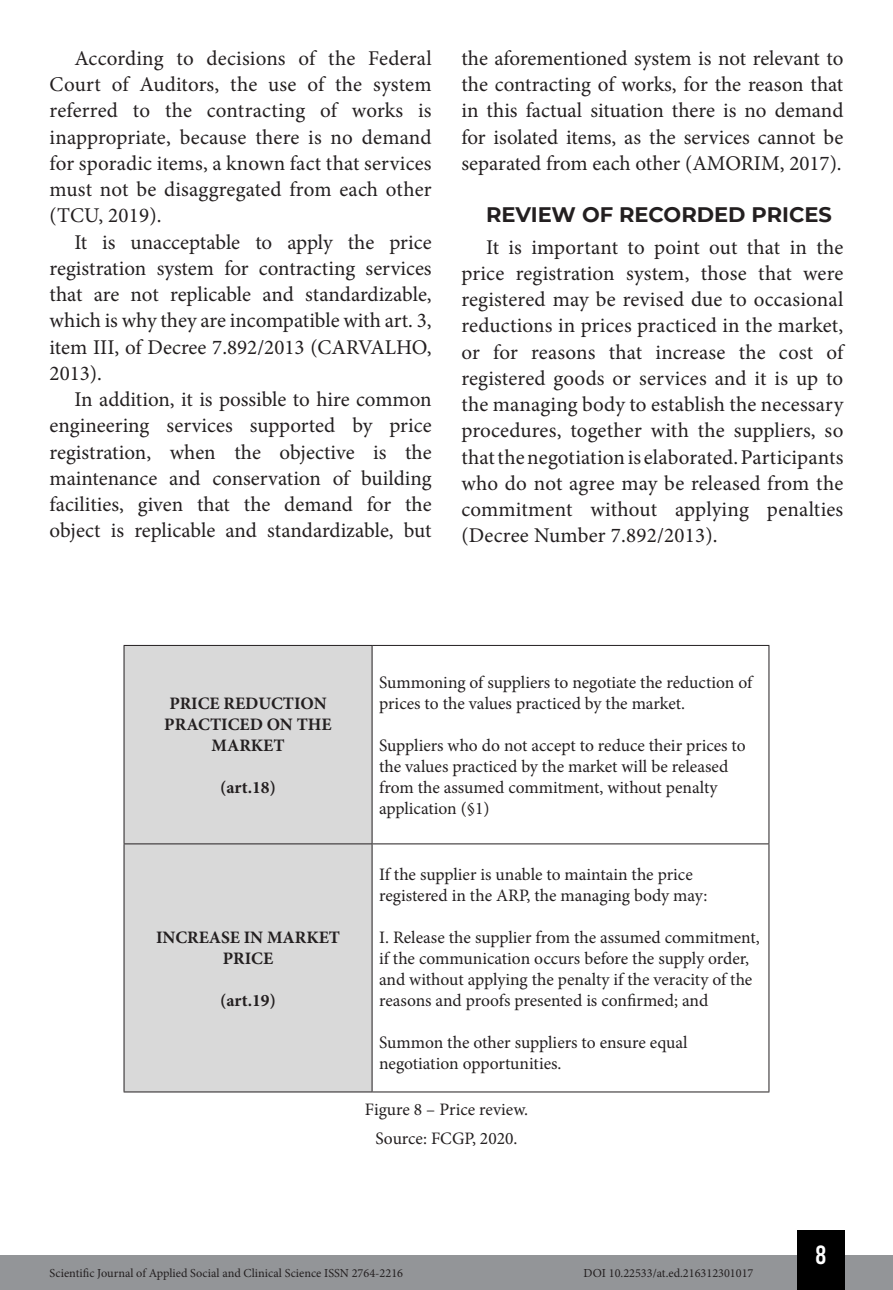
<style>
.page{position:relative;width:893px;height:1290px;background:#fff}
.page>*{position:absolute;margin:0;border:0;box-sizing:border-box;transform-origin:0 0}
.t1{font:26.25px "Bebas Kai";color:#fff}
.TXT{font:21px/26.2px "Minion Pro";color:#231f20;text-align:justify}
.TITULO{font:700 21px "Montserrat";color:#231f20}
.Tabela{font:17.5px/21px "Minion Pro";color:#231f20}
.Tabela-2{font:700 17.5px/21px "Minion Pro";color:#231f20;text-align:center}
.Info_Imagem{font:17.5px "Minion Pro";color:#231f20}
.t2{font:12.25px "Minion Pro";color:#231f20}
</style>
<div class="page">
<div style="left:0;top:1255px;width:893px;height:35px;background:#939598"></div>
<div style="left:797px;top:1230px;width:48px;height:60px;background:#000"></div>
<div style="left:125px;top:646px;width:247px;height:445px;background:#d9d9d9"></div>
<hr style="left:124px;top:645px;width:248px;height:1px;background:#231f20">
<hr style="left:124px;top:646px;width:1px;height:197px;background:#231f20">
<hr style="left:372px;top:645px;width:397px;height:1px;background:#231f20">
<hr style="left:372px;top:646px;width:1px;height:197px;background:#231f20">
<hr style="left:768px;top:646px;width:1px;height:197px;background:#231f20">
<hr style="left:124px;top:843px;width:248px;height:1px;background:#231f20">
<hr style="left:124px;top:844px;width:1px;height:247px;background:#231f20">
<hr style="left:372px;top:843px;width:397px;height:1px;background:#231f20">
<hr style="left:372px;top:844px;width:1px;height:247px;background:#231f20">
<hr style="left:768px;top:844px;width:1px;height:247px;background:#231f20">
<hr style="left:124px;top:1091px;width:248px;height:1px;background:#231f20">
<hr style="left:372px;top:1091px;width:397px;height:1px;background:#231f20">
<p class="TXT" style="left:50px;top:45px;width:384px;text-indent:25px">According to decisions of the Federal Court of Auditors, the use of the system referred to the contracting of works is inappropriate, because there is no demand for sporadic items, a known fact that services must not be disaggregated from each other (TCU, 2019).</p>
<p class="TXT" style="left:50px;top:229px;width:384px;text-indent:25px">It is unacceptable to apply the price registration system for contracting services that are not replicable and standardizable, which is why they are incompatible with art. 3, item III, of Decree 7.892/2013 (CARVALHO, 2013).</p>
<p class="TXT" style="left:50px;top:386px;width:384px;text-indent:25px">In addition, it is possible to hire common engineering services supported by price registration, when the objective is the maintenance and conservation of building facilities, given that the demand for the object is replicable and standardizable, but</p>
<p class="TXT" style="left:461px;top:45px;width:384px">the aforementioned system is not relevant to the contracting of works, for the reason that in this factual situation there is no demand for isolated items, as the services cannot be separated from each other (AMORIM, 2017).</p>
<p class="TITULO" style="left:486px;top:200px;width:347px">REVIEW OF RECORDED PRICES</p>
<p class="TXT" style="left:461px;top:234px;width:384px;text-indent:25px">It is important to point out that in the price registration system, those that were registered may be revised due to occasional reductions in prices practiced in the market, or for reasons that increase the cost of registered goods or services and it is up to the managing body to establish the necessary procedures, together with the suppliers, so that the negotiation is elaborated. Participants who do not agree may be released from the commitment without applying penalties (Decree Number 7.892/2013).</p>
<p class="Tabela-2" style="left:164px;top:693px;width:169px">PRICE REDUCTION<br>PRACTICED ON THE<br>MARKET</p>
<p class="Tabela-2" style="left:220px;top:777px;width:57px">(art.18)</p>
<p class="Tabela-2" style="left:156px;top:926px;width:186px">INCREASE IN MARKET<br>PRICE</p>
<p class="Tabela-2" style="left:220px;top:989px;width:57px">(art.19)</p>
<p class="Tabela" style="left:379px;top:672px;width:375px">Summoning of suppliers to negotiate the reduction of prices to the values practiced by the market.</p>
<p class="Tabela" style="left:379px;top:735px;width:368px">Suppliers who do not accept to reduce their prices to the values practiced by the market will be released from the assumed commitment, without penalty application (§1)</p>
<p class="Tabela" style="left:379px;top:864px;width:330px">If the supplier is unable to maintain the price registered in the ARP, the managing body may:</p>
<p class="Tabela" style="left:379px;top:927px;width:382px">I. Release the supplier from the assumed commitment, if the communication occurs before the supply order, and without applying the penalty if the veracity of the reasons and proofs presented is confirmed; and</p>
<p class="Tabela" style="left:379px;top:1032px;width:310px">Summon the other suppliers to ensure equal negotiation opportunities.</p>
<p class="Info_Imagem" style="left:365px;top:1097px;width:165px">Figure 8 – Price review.</p>
<p class="Info_Imagem" style="left:375px;top:1127px;width:144px">Source: FCGP, 2020.</p>
<p class="t2" style="left:50px;top:1265px;width:355px">Scientific Journal of Applied Social and Clinical Science ISSN 2764-2216</p>
<p class="t2" style="left:584px;top:1265px;width:171px">DOI 10.22533/at.ed.216312301017</p>
<p class="t1" style="left:816px;top:1241px;width:12px">8</p>
</div>
